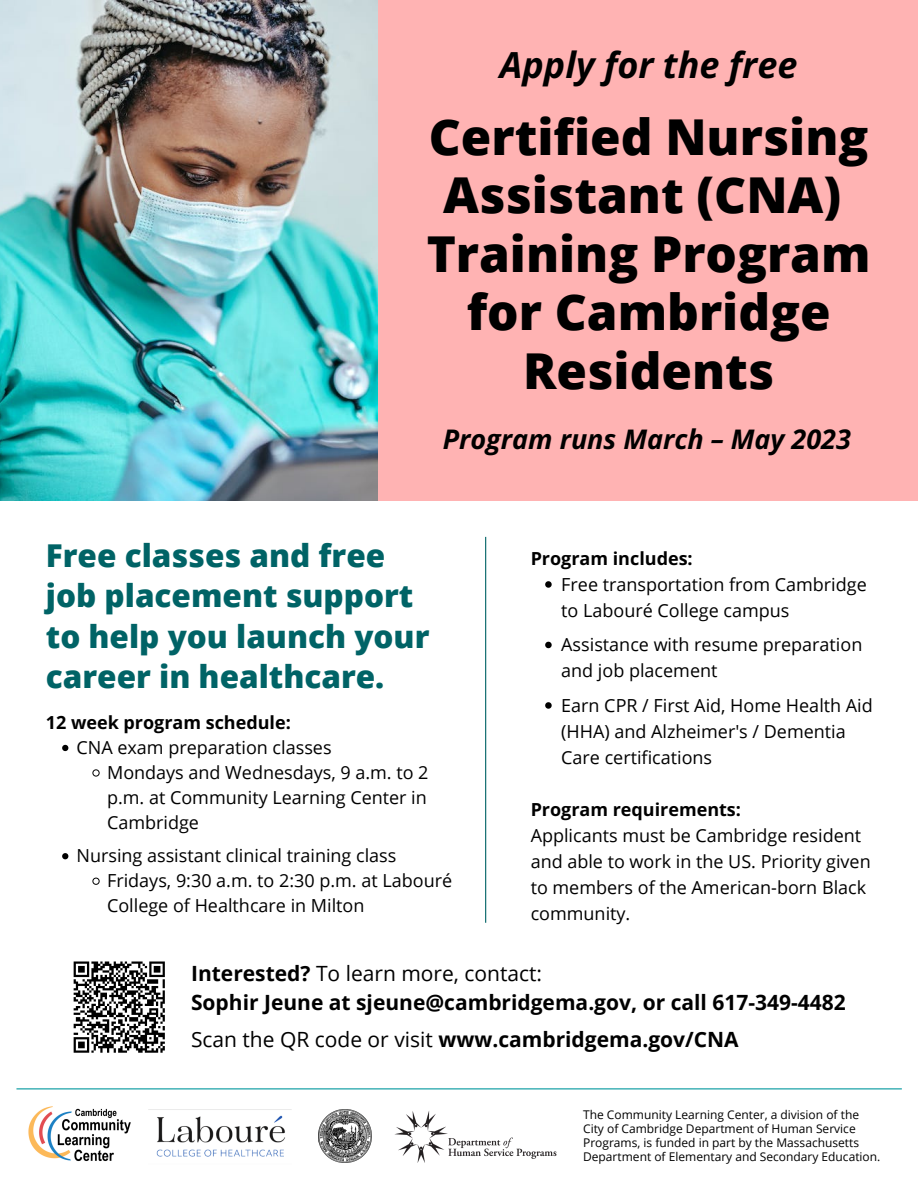
<style>
.page{position:relative;width:918px;height:1188px;background:#fff}
.page>*{position:absolute;margin:0;border:0;box-sizing:border-box;transform-origin:0 0}
.t1{font:800 49.5px/58.5px "Open Sans";color:#000;text-align:center}
.t2{font:italic 700 36px "Open Sans";color:#000}
.t3{font:800 31.5px/40.5px "Open Sans";color:#006366}
.t4{font:italic 700 27px "Open Sans";color:#000}
.t5{font:700 21px/29px "Open Sans";color:#000}
.t6{font:18px/26px "Open Sans";color:#000}
.t7{font:700 18px "Open Sans";color:#000}
.t8{font:12px/14px "Open Sans";color:#000}
.s1{font-weight:400}
</style>
<div class="page">
<div style="left:0;top:0;width:918px;height:501px;background:#ffb3b3"></div>
<hr style="left:485px;top:537px;width:1px;height:386px;background:#006366">
<svg style="left:62px;top:745px;width:6px;height:6px"></svg>
<svg style="left:93px;top:770px;width:6px;height:6px"></svg>
<svg style="left:62px;top:853px;width:6px;height:6px"></svg>
<svg style="left:93px;top:878px;width:6px;height:7px"></svg>
<img style="left:0;top:0;width:378px;height:501px">
<svg style="left:545px;top:581px;width:7px;height:7px"></svg>
<svg style="left:545px;top:642px;width:7px;height:6px"></svg>
<svg style="left:545px;top:702px;width:7px;height:7px"></svg>
<img style="left:28px;top:1106px;width:103px;height:56px">
<img style="left:156px;top:1115px;width:129px;height:42px">
<img style="left:319px;top:1110px;width:53px;height:53px">
<img style="left:394px;top:1111px;width:163px;height:52px">
<svg style="left:73px;top:961px;width:92px;height:92px"></svg>
<hr style="left:16px;top:1088px;width:886px;height:1px;background:#03989e">
<h2 class="t2" style="left:500px;top:40px;width:299px">Apply for the free</h2>
<h1 class="t1" style="left:427px;top:106px;width:445px">Certified Nursing<br>Assistant (CNA)<br>Training Program for Cambridge<br>Residents</h1>
<h3 class="t4" style="left:443px;top:420px;width:410px">Program runs March – May 2023</h3>
<h3 class="t3" style="left:46px;top:534px;width:385px">Free classes and free job placement support to help you launch your career in healthcare.</h3>
<p class="t7" style="left:46px;top:710px;width:246px">12 week program schedule:</p>
<p class="t6" style="left:107px;top:735px;width:323px;line-height:25px;text-indent:-31px">CNA exam preparation classes<br>Mondays and Wednesdays, 9 a.m. to 2 p.m. at Community Learning Center in<br>Cambridge</p>
<p class="t6" style="left:107px;top:843px;width:347px;line-height:25px;text-indent:-31px">Nursing assistant clinical training class<br>Fridays, 9:30 a.m. to 2:30 p.m. at Labouré<br>College of Healthcare in Milton</p>
<p class="t7" style="left:531px;top:545px;width:164px">Program includes:</p>
<p class="t6" style="left:561px;top:571px;width:307px">Free transportation from Cambridge to Labouré College campus</p>
<p class="t6" style="left:561px;top:631px;width:303px">Assistance with resume preparation and job placement</p>
<p class="t6" style="left:561px;top:692px;width:313px">Earn CPR / First Aid, Home Health Aid (HHA) and Alzheimer's / Dementia<br>Care certifications</p>
<p class="t7" style="left:531px;top:796px;width:212px">Program requirements:</p>
<p class="t6" style="left:531px;top:822px;width:342px">Applicants must be Cambridge resident and able to work in the US. Priority given to members of the American-born Black community.</p>
<p class="t5" style="left:191px;top:959px;width:656px">Interested? <span class="s1">To learn more, contact:<br></span>Sophir Jeune at sjeune@cambridgema.gov, or call 617-349-4482</p>
<p class="t5" style="left:191px;top:1025px;width:549px"><span class="s1">Scan the QR code or visit</span> www.cambridgema.gov/CNA</p>
<p class="t8" style="left:583px;top:1107px;width:299px">The Community Learning Center, a division of the City of Cambridge Department of Human Service Programs, is funded in part by the Massachusetts Department of Elementary and Secondary Education.</p>
</div>
